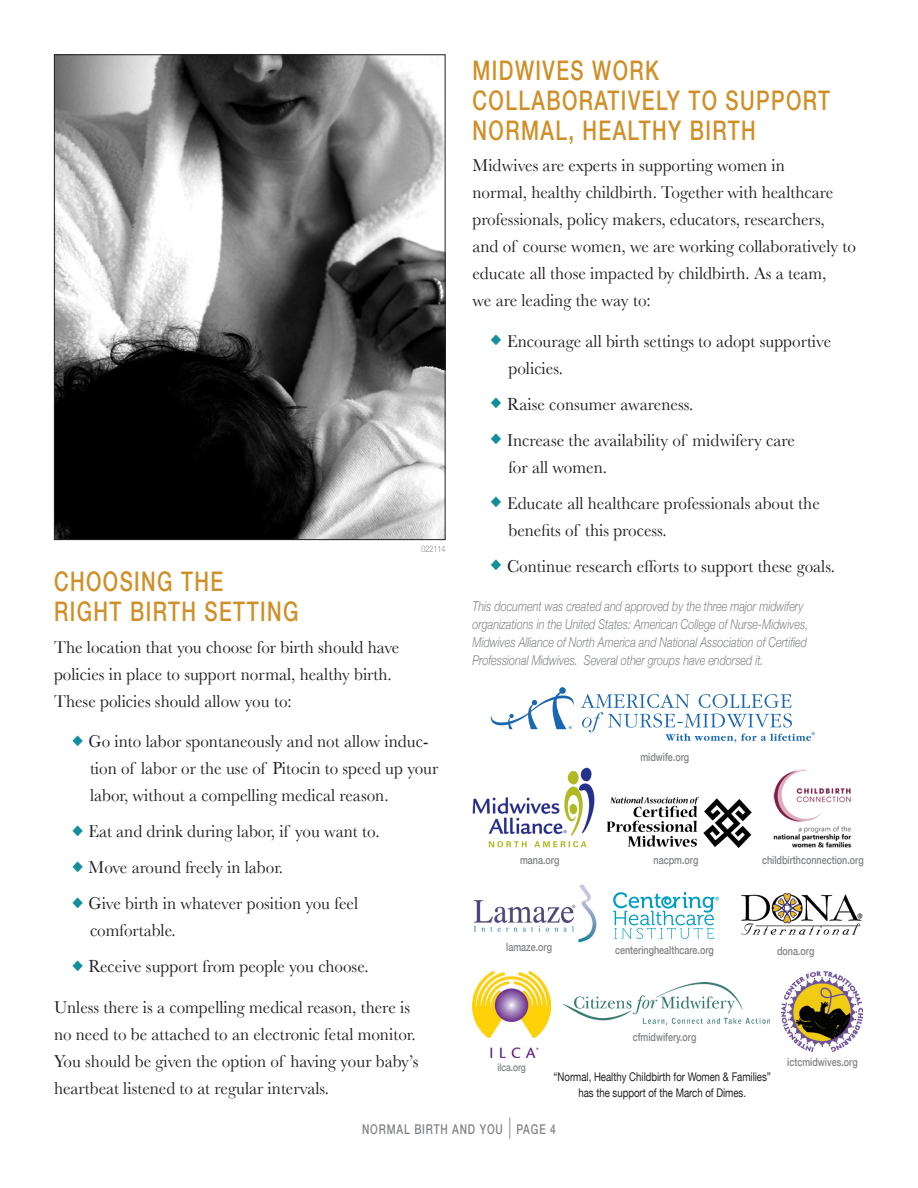
<style>
.page{position:relative;width:918px;height:1188px;background:#fff}
.page>*{position:absolute;margin:0;border:0;box-sizing:border-box;transform-origin:0 0}
.Subhead{font:500 27px/30px "Helvetica Neue";letter-spacing:.07em;color:#cf9029;scale:.75 1}
.Body_Text{font:18px/27px "Baskerville";color:#231f20;scale:.95 1}
.Body_Text_xtra_top_s{font:18px/27px "Baskerville";color:#231f20;scale:.95 1}
.Note_text{font:italic 300 13.5px/18px "Helvetica Neue";color:#808285;scale:.8 1}
.t1{font:500 13.5px "Helvetica Neue";letter-spacing:.08em;color:#808285;scale:.75 1}
.t2{font:12px/15.8px "Helvetica Neue";color:#231f20;text-align:center;scale:.8 1}
.Note_text-2{font:500 11.25px "Helvetica Neue";color:#808285;scale:.8 1}
.Note_text-3{font:500 10.5px "Helvetica Neue";color:#808285;scale:.8 1}
.Note_text-4{font:300 9px "Helvetica Neue";color:#808285;scale:.8 1}
.s1{color:#138e9a}
.s2{font-weight:300;font-size:21px}
</style>
<div class="page">
<img style="left:56px;top:56px;width:388px;height:482px">
<svg style="left:490px;top:687px;width:84px;height:42px"></svg>
<svg style="left:581px;top:694px;width:234px;height:48px"></svg>
<img style="left:606px;top:796px;width:146px;height:51px">
<img style="left:472px;top:767px;width:123px;height:81px">
<img style="left:472px;top:971px;width:79px;height:86px">
<img style="left:473px;top:884px;width:124px;height:59px">
<svg style="left:613px;top:892px;width:106px;height:47px"></svg>
<img style="left:741px;top:893px;width:122px;height:42px">
<img style="left:781px;top:971px;width:81px;height:80px">
<img style="left:563px;top:983px;width:207px;height:41px">
<img style="left:773px;top:769px;width:79px;height:79px">
<p class="Note_text-4" style="left:421px;top:542px;width:32px">022114</p>
<p class="Subhead" style="left:54px;top:565px;width:328px">CHOOSING THE<br>RIGHT BIRTH SETTING</p>
<p class="Body_Text" style="left:54px;top:633px;width:365px">The location that you choose for birth should have policies in place to support normal, healthy birth.<br>These policies should allow you to:</p>
<p class="Body_Text" style="left:90px;top:728px;width:368px;text-indent:-18px"><span class="s1">◆</span> Go into labor spontaneously and not allow induc&shy;tion of labor or the use of Pitocin to speed up your labor, without a compelling medical reason.</p>
<p class="Body_Text" style="left:72px;top:818px;width:325px"><span class="s1">◆</span> Eat and drink during labor, if you want to.</p>
<p class="Body_Text" style="left:72px;top:854px;width:224px"><span class="s1">◆</span> Move around freely in labor.</p>
<p class="Body_Text" style="left:90px;top:890px;width:284px;text-indent:-18px"><span class="s1">◆</span> Give birth in whatever position you feel comfortable.</p>
<p class="Body_Text" style="left:72px;top:953px;width:314px"><span class="s1">◆</span> Receive support from people you choose.</p>
<p class="Body_Text_xtra_top_s" style="left:54px;top:993px;width:385px">Unless there is a compelling medical reason, there is no need to be attached to an electronic fetal monitor.<br>You should be given the option of having your baby’s heartbeat listened to at regular intervals.</p>
<p class="Subhead" style="left:472px;top:54px;width:478px">MIDWIVES WORK<br>COLLABORATIVELY TO SUPPORT<br>NORMAL, HEALTHY BIRTH</p>
<p class="Body_Text" style="left:472px;top:152px;width:405px">Midwives are experts in supporting women in<br>normal, healthy childbirth. Together with healthcare professionals, policy makers, educators, researchers,<br>and of course women, we are working collaboratively to educate all those impacted by childbirth. As a team,<br>we are leading the way to:</p>
<p class="Body_Text" style="left:508px;top:327px;width:341px;text-indent:-18px"><span class="s1">◆</span> Encourage all birth settings to adopt supportive policies.</p>
<p class="Body_Text" style="left:490px;top:390px;width:215px"><span class="s1">◆</span> Raise consumer awareness.</p>
<p class="Body_Text" style="left:508px;top:426px;width:303px;text-indent:-18px"><span class="s1">◆</span> Increase the availability of midwifery care for all women.</p>
<p class="Body_Text" style="left:508px;top:489px;width:329px;text-indent:-18px"><span class="s1">◆</span> Educate all healthcare professionals about the benefits of this process.</p>
<p class="Body_Text" style="left:490px;top:552px;width:364px"><span class="s1">◆</span> Continue research efforts to support these goals.</p>
<p class="Note_text" style="left:472px;top:597px;width:421px">This document was created and approved by the three major midwifery organizations in the United States: American College of Nurse-Midwives, Midwives Alliance of North America and National Association of Certified Professional Midwives. Several other groups have endorsed it.</p>
<p class="Note_text-2" style="left:640px;top:748px;width:63px">midwife.org</p>
<p class="Note_text-2" style="left:520px;top:851px;width:51px">mana.org</p>
<p class="Note_text-2" style="left:654px;top:851px;width:58px">nacpm.org</p>
<p class="Note_text-2" style="left:762px;top:851px;width:129px">childbirthconnection.org</p>
<p class="Note_text-2" style="left:506px;top:938px;width:59px">lamaze.org</p>
<p class="Note_text-2" style="left:777px;top:941px;width:48px">dona.org</p>
<p class="Note_text-2" style="left:615px;top:941px;width:125px">centeringhealthcare.org</p>
<p class="Note_text-3" style="left:497px;top:1059px;width:37px">ilca.org</p>
<p class="Note_text-2" style="left:633px;top:1028px;width:81px">cfmidwifery.org</p>
<p class="t2" style="left:554px;top:1068px;width:273px">“Normal, Healthy Childbirth for Women &amp; Families” has the support of the March of Dimes.</p>
<p class="Note_text-2" style="left:787px;top:1053px;width:90px">ictcmidwives.org</p>
<p class="t1" style="left:362px;top:1118px;width:260px">NORMAL BIRTH AND YOU <span class="s2">|</span> PAGE 4</p>
</div>
